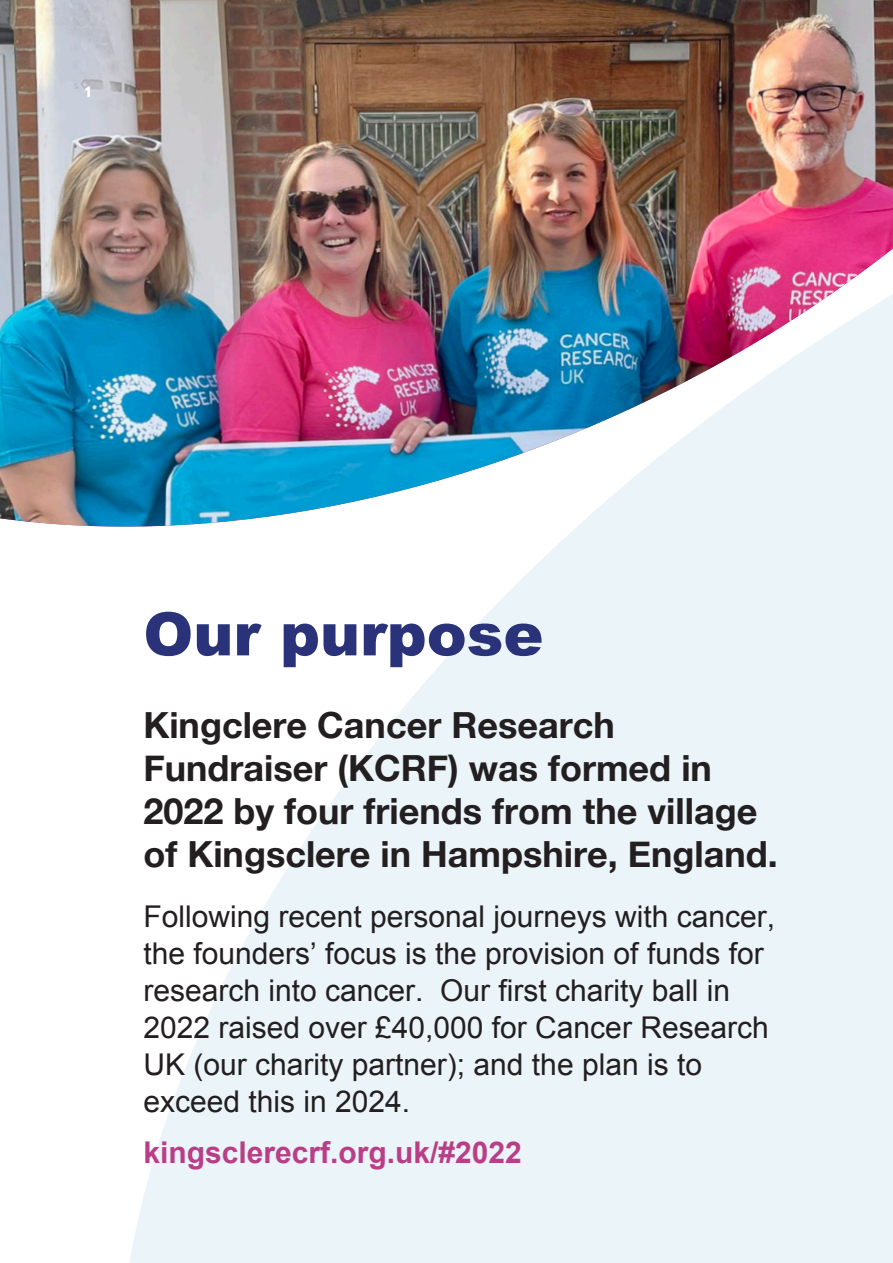
<style>
.page{position:relative;width:893px;height:1263px;background:#fff}
.page>*{position:absolute;margin:0;border:0;box-sizing:border-box;transform-origin:0 0}
.t1{font:900 60px "Arial";color:#2a3279}
.t2{font:700 36px/43.2px "Helvetica Neue";color:#231f20}
.t3{font:30px/37px "Arial";color:#231f20}
.t4{font:700 30px "Arial";color:#ba3e87}
.t5{font:700 15px "Specsavers";color:#fff}
</style>
<div class="page">
<svg style="left:129px;top:618px;width:764px;height:645px;fill:#ebf4f9"></svg>
<svg style="left:484px;top:546px;width:409px;height:72px;background:#ecf4f9"></svg>
<img style="left:0;top:0;width:893px;height:546px">
<p class="t5" style="left:85px;top:82px;width:7px">1</p>
<p class="t1" style="left:143px;top:590px;width:402px">Our purpose</p>
<p class="t2" style="left:143px;top:704px;width:636px">Kingclere Cancer Research Fundraiser (KCRF) was formed in 2022 by four friends from the village of Kingsclere in Hampshire, England.</p>
<p class="t3" style="left:143px;top:898px;width:633px">Following recent personal journeys with cancer, the founders’ focus is the provision of funds for research into cancer. Our first charity ball in 2022 raised over £40,000 for Cancer Research UK (our charity partner); and the plan is to exceed this in 2024.</p>
<p class="t4" style="left:143px;top:1133px;width:380px">kingsclerecrf.org.uk/#2022</p>
</div>
